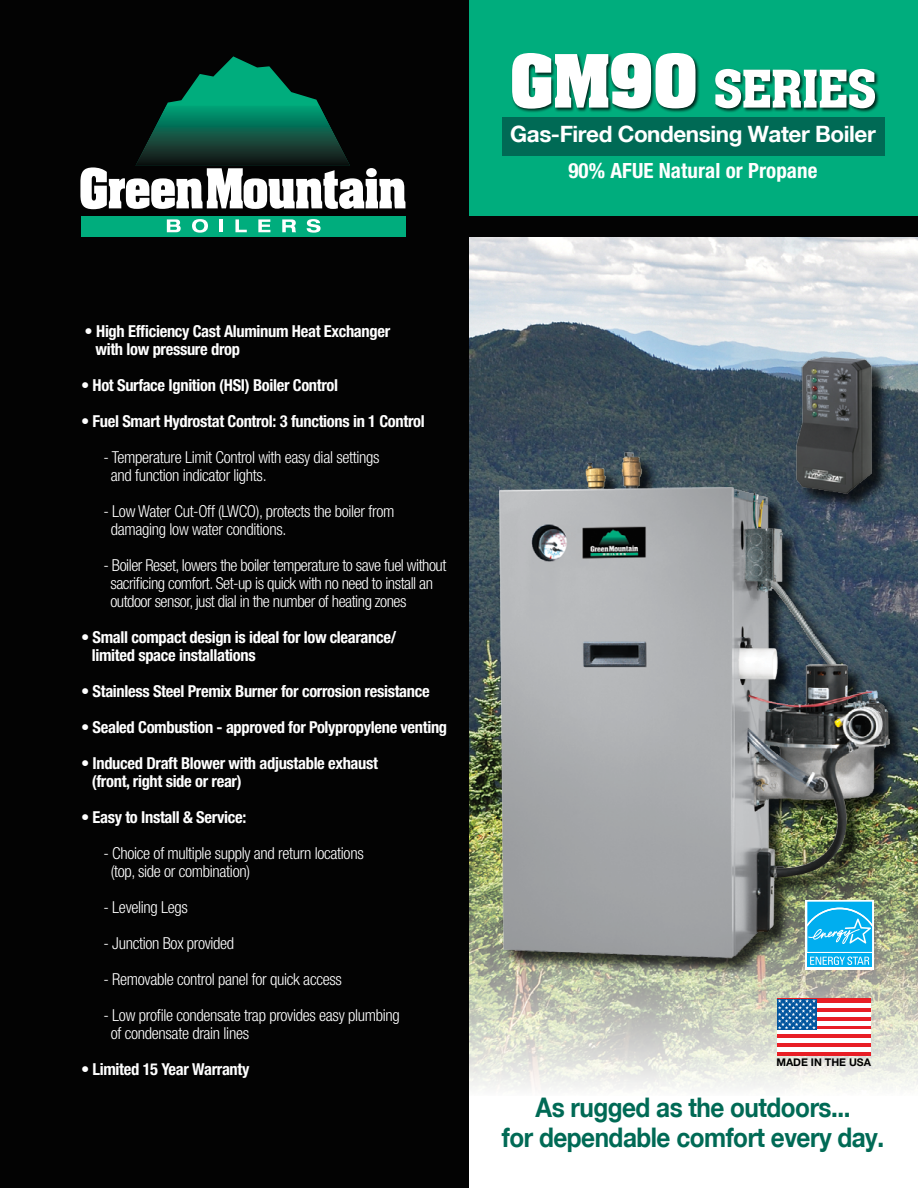
<style>
.page{position:relative;width:918px;height:1188px;background:#fff}
.page>*{position:absolute;margin:0;border:0;box-sizing:border-box;transform-origin:0 0}
.t1{font:51px "Aachen BT";letter-spacing:-.04em;color:#fff}
.t2{font:700 27px/30px "Helvetica Neue LT";letter-spacing:-.02em;color:#006a55;text-align:center;scale:.9 1}
.t3{font:700 22.5px "Helvetica Neue LT";letter-spacing:-.02em;color:#fff}
.t4{font:700 condensed 21px "Helvetica Neue";letter-spacing:.005em;color:#fff}
.t5{font:300 condensed 16.5px/18px "Helvetica Neue";letter-spacing:-.02em;color:#fff}
.t6{font:700 condensed 16.5px/18px "Helvetica Neue";letter-spacing:-.02em;color:#fff}
.t7{font:700 10.65px "Helvetica Neue LT Std";color:#000}
.s1{font-weight:700;font-size:72px}
</style>
<div class="page">
<img style="left:468px;top:236px;width:450px;height:588px">
<div style="left:468px;top:216px;width:450px;height:20px;background:#030303"></div>
<div style="left:468px;top:0;width:450px;height:216px;background:#00ad7d"></div>
<img style="left:468px;top:824px;width:450px;height:274px">
<div style="left:511px;top:53px;width:369px;height:61px;background:#000;opacity:.75"></div>
<div style="left:502px;top:117px;width:383px;height:39px;background:#006a55"></div>
<div style="left:0;top:0;width:468px;height:1188px;background:#030303"></div>
<div style="left:81px;top:216px;width:324px;height:20px;background:#00ad7d"></div>
<svg style="left:167px;top:219px;width:14px;height:13px"></svg>
<svg style="left:192px;top:219px;width:16px;height:14px"></svg>
<svg style="left:220px;top:219px;width:3px;height:13px"></svg>
<svg style="left:235px;top:219px;width:12px;height:13px"></svg>
<svg style="left:258px;top:219px;width:12px;height:13px"></svg>
<svg style="left:282px;top:219px;width:14px;height:13px"></svg>
<svg style="left:307px;top:219px;width:14px;height:14px"></svg>
<svg style="left:80px;top:56px;width:325px;height:153px"></svg>
<div style="left:501px;top:455px;width:406px;height:522px;background:#000;opacity:.75"></div>
<img style="left:490px;top:370px;width:407px;height:699px">
<div style="left:777px;top:999px;width:93px;height:57px;background:#e81e25"></div>
<div style="left:817px;top:1003px;width:54px;height:5px;background:#fff"></div>
<hr style="left:817px;top:1012px;width:54px;height:4px;background:#fff">
<hr style="left:817px;top:1021px;width:54px;height:4px;background:#fff">
<hr style="left:777px;top:1030px;width:94px;height:4px;background:#fff">
<hr style="left:777px;top:1039px;width:94px;height:4px;background:#fff">
<div style="left:777px;top:1047px;width:94px;height:5px;background:#fff"></div>
<div style="left:777px;top:999px;width:40px;height:31px;background:#03569f"></div>
<svg style="left:778px;top:999px;width:38px;height:30px"></svg>
<div style="left:806px;top:900px;width:68px;height:69px;background:linear-gradient(to bottom,#e6f6fc,#fbfeff)"></div>
<div style="left:807px;top:954px;width:65px;height:13px;background:#00aeef"></div>
<svg style="left:807px;top:902px;width:65px;height:63px;background:#2bbbf1"></svg>
<div style="left:798px;top:358px;width:92px;height:154px;background:#000;opacity:.75"></div>
<img style="left:792px;top:349px;width:96px;height:160px">
<h1 class="t1" style="left:509px;top:57px;width:370px"><span class="s1">GM90</span> SERIES</h1>
<h3 class="t3" style="left:510px;top:120px;width:367px">Gas-Fired Condensing Water Boiler</h3>
<p class="t4" style="left:568px;top:158px;width:251px">90% AFUE Natural or Propane</p>
<p class="t6" style="left:96px;top:322px;width:296px;text-indent:-11px">• High Efficiency Cast Aluminum Heat Exchanger with low pressure drop</p>
<p class="t6" style="left:81px;top:376px;width:259px">• Hot Surface Ignition (HSI) Boiler Control</p>
<p class="t6" style="left:81px;top:412px;width:345px">• Fuel Smart Hydrostat Control: 3 functions in 1 Control</p>
<p class="t5" style="left:111px;top:448px;width:270px;text-indent:-7px">- Temperature Limit Control with easy dial settings and function indicator lights.</p>
<p class="t5" style="left:111px;top:502px;width:285px;text-indent:-7px">- Low Water Cut-Off (LWCO), protects the boiler from damaging low water conditions.</p>
<p class="t5" style="left:110px;top:556px;width:337px;text-indent:-7px">- Boiler Reset, lowers the boiler temperature to save fuel without sacrificing comfort. Set-up is quick with no need to install an outdoor sensor, just dial in the number of heating zones</p>
<p class="t6" style="left:92px;top:628px;width:306px;text-indent:-11px">• Small compact design is ideal for low clearance/ limited space installations</p>
<p class="t6" style="left:81px;top:682px;width:350px">• Stainless Steel Premix Burner for corrosion resistance</p>
<p class="t6" style="left:81px;top:718px;width:368px">• Sealed Combustion - approved for Polypropylene venting</p>
<p class="t6" style="left:92px;top:754px;width:288px;text-indent:-11px">• Induced Draft Blower with adjustable exhaust (front, right side or rear)</p>
<p class="t6" style="left:81px;top:808px;width:167px">• Easy to Install &amp; Service:</p>
<p class="t5" style="left:111px;top:844px;width:255px;text-indent:-7px">- Choice of multiple supply and return locations (top, side or combination)</p>
<p class="t5" style="left:104px;top:898px;width:86px">- Leveling Legs</p>
<p class="t5" style="left:104px;top:934px;width:132px">- Junction Box provided</p>
<p class="t5" style="left:104px;top:970px;width:240px">- Removable control panel for quick access</p>
<p class="t5" style="left:111px;top:1006px;width:291px;text-indent:-7px">- Low profile condensate trap provides easy plumbing of condensate drain lines</p>
<p class="t6" style="left:81px;top:1060px;width:170px">• Limited 15 Year Warranty</p>
<p class="t7" style="left:776px;top:1056px;width:96px">MADE IN THE USA</p>
<h2 class="t2" style="left:502px;top:1092px;width:426px">As rugged as the outdoors...<br>for dependable comfort every day.</h2>
</div>
